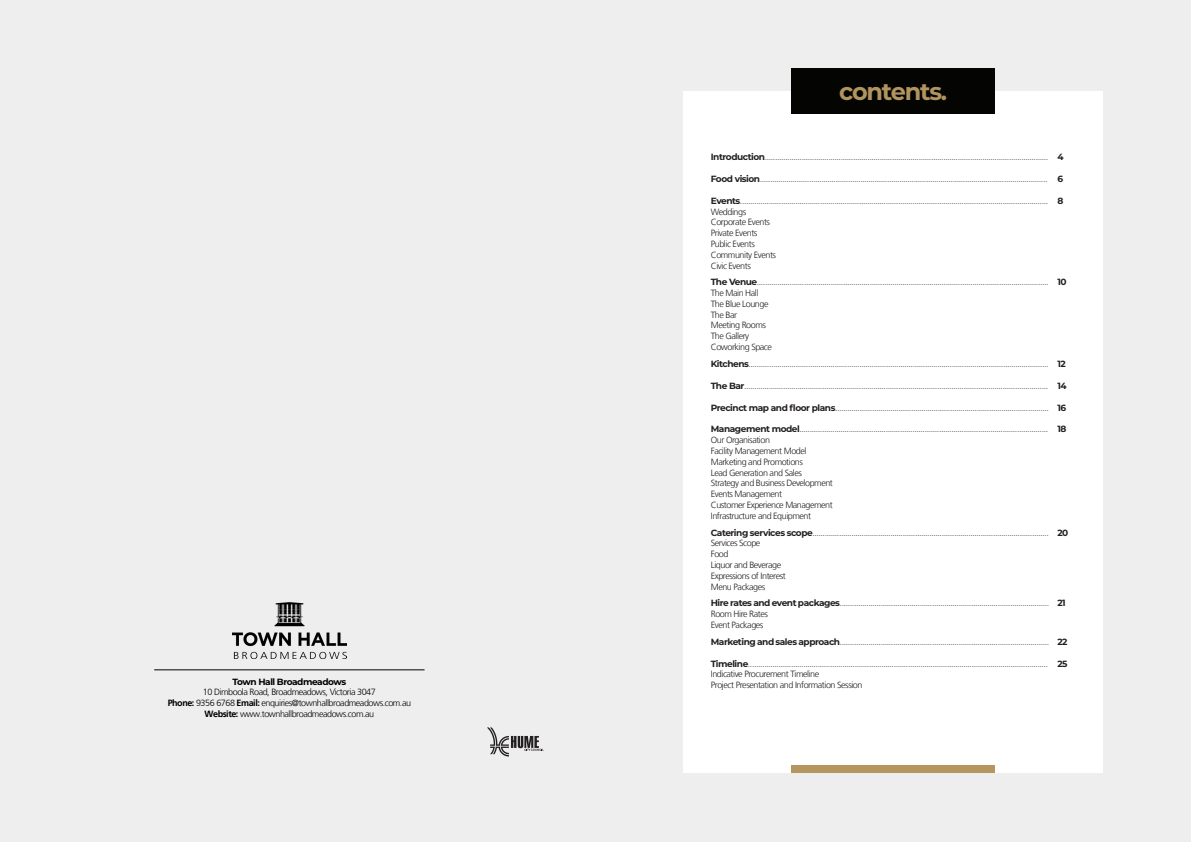
<style>
.page{position:relative;width:1191px;height:842px;background:#eeeeef}
.page>*{position:absolute;margin:0;border:0;box-sizing:border-box;transform-origin:0 0}
.t1{font:700 24px "Montserrat";letter-spacing:-.05em;color:#b2945e}
.t2{font:300 9px/10.8px "Frutiger LT";letter-spacing:-.05em;color:#231f20}
.t3{font:300 9px/10.8px "Frutiger LT";letter-spacing:-.05em;color:#000;text-align:center}
.t4{font:700 9px "Montserrat";letter-spacing:-.05em;color:#000}
.t5{font:700 9px "Montserrat";letter-spacing:-.05em;color:#231f20}
.s1{font-weight:700}
.s2{font-family:"Montserrat";font-weight:700}
</style>
<div class="page">
<div style="left:683px;top:91px;width:420px;height:681px;background:#fff"></div>
<div style="left:791px;top:68px;width:204px;height:46px;background:#040503"></div>
<div style="left:791px;top:765px;width:204px;height:7px;background:#b59660"></div>
<img style="left:232px;top:603px;width:114px;height:56px">
<hr style="left:154px;top:669px;width:270px;height:1px;background:#000">
<svg style="left:487px;top:727px;width:57px;height:29px"></svg>
<p class="t4" style="left:233px;top:675px;width:115px">Town Hall Broadmeadows</p>
<p class="t3" style="left:168px;top:687px;width:245px">10 Dimboola Road, Broadmeadows, Victoria 3047<br><span class="s1">Phone:</span> 9356 6768 <span class="s1">Email:</span> enquiries@townhallbroadmeadows.com.au<br><span class="s1">Website:</span> www.townhallbroadmeadows.com.au</p>
<h1 class="t1" style="left:839px;top:74px;width:109px">contents.</h1>
<p class="t2" style="left:711px;top:152px;width:354px"><span class="s2">Introduction</span>.......................................................................................................................................... <span class="s2">4</span></p>
<p class="t2" style="left:711px;top:173px;width:354px"><span class="s2">Food vision</span>............................................................................................................................................ <span class="s2">6</span></p>
<p class="t2" style="left:711px;top:195px;width:339px"><span class="s2">Events</span>......................................................................................................................................................<br>Weddings<br>Corporate Events<br>Private Events<br>Public Events<br>Community Events<br>Civic Events</p>
<p class="t5" style="left:1057px;top:194px;width:7px">8</p>
<p class="t2" style="left:711px;top:277px;width:339px"><span class="s2">The Venue</span>..............................................................................................................................................<br>The Main Hall<br>The Blue Lounge<br>The Bar<br>Meeting Rooms<br>The Gallery<br>Coworking Space</p>
<p class="t5" style="left:1057px;top:276px;width:11px">10</p>
<p class="t2" style="left:711px;top:358px;width:356px"><span class="s2">Kitchens</span>.................................................................................................................................................. <span class="s2">12</span></p>
<p class="t2" style="left:711px;top:380px;width:357px"><span class="s2">The Bar</span>.................................................................................................................................................... <span class="s2">14</span></p>
<p class="t2" style="left:711px;top:402px;width:357px"><span class="s2">Precinct map and floor plans</span>........................................................................................................ <span class="s2">16</span></p>
<p class="t2" style="left:711px;top:424px;width:339px"><span class="s2">Management model</span>.........................................................................................................................<br>Our Organisation<br>Facility Management Model<br>Marketing and Promotions<br>Lead Generation and Sales<br>Strategy and Business Development<br>Events Management<br>Customer Experience Management<br>Infrastructure and Equipment</p>
<p class="t5" style="left:1057px;top:423px;width:11px">18</p>
<p class="t2" style="left:711px;top:527px;width:339px"><span class="s2">Catering services scope</span>...................................................................................................................<br>Services Scope<br>Food<br>Liquor and Beverage<br>Expressions of Interest<br>Menu Packages</p>
<p class="t5" style="left:1057px;top:526px;width:12px">20</p>
<p class="t2" style="left:711px;top:598px;width:340px"><span class="s2">Hire rates and event packages</span>......................................................................................................<br>Room Hire Rates<br>Event Packages</p>
<p class="t5" style="left:1057px;top:597px;width:10px">21</p>
<p class="t2" style="left:711px;top:636px;width:358px"><span class="s2">Marketing and sales approach</span>...................................................................................................... <span class="s2">22</span></p>
<p class="t2" style="left:711px;top:658px;width:339px"><span class="s2">Timeline</span>..................................................................................................................................................<br>Indicative Procurement Timeline<br>Project Presentation and Information Session</p>
<p class="t5" style="left:1057px;top:657px;width:12px">25</p>
</div>
